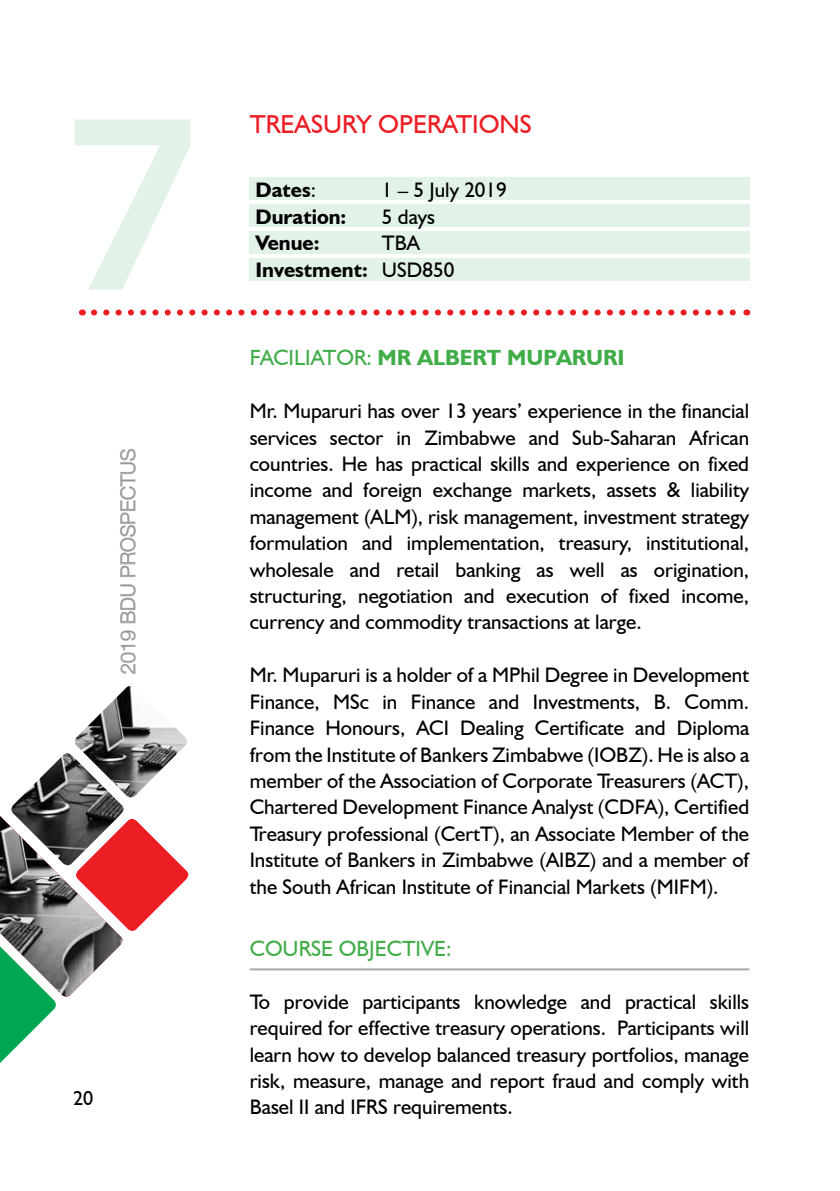
<style>
.page{position:relative;width:840px;height:1191px;background:#fff}
.page>*{position:absolute;margin:0;border:0;box-sizing:border-box;transform-origin:0 0}
.t1{font:600 240px "Avenir Next";color:#e3f2e7}
.t2{font:26px "Humanist 521 BT";color:#ed1d24}
.t3{font:22px "Humanist 521 BT";color:#41ad49}
.t4{font:700 22px "Humanist 521 BT";color:#41ad49}
.t5{font:21px/26.4px "Humanist 521 BT";color:#000;text-align:justify}
.t6{font:700 21px/26.4px "Humanist 521 BT";color:#000}
.t7{font:300 20px "Helvetica Neue";color:#939598}
.t8{font:20px "Humanist 521 BT";color:#000}
.s1{font-weight:400}
</style>
<div class="page">
<svg style="left:120px;top:630px;width:16px;height:44px"></svg>
<svg style="left:120px;top:584px;width:16px;height:40px"></svg>
<svg style="left:120px;top:449px;width:16px;height:128px"></svg>
<svg style="left:0;top:818px;width:189px;height:245px"></svg>
<img style="left:0;top:816px;width:125px;height:183px">
<img style="left:9px;top:753px;width:117px;height:114px">
<img style="left:72px;top:685px;width:115px;height:115px">
<div style="left:249px;top:231px;width:500px;height:22px;background:#e3f2e7"></div>
<div style="left:249px;top:258px;width:500px;height:22px;background:#e3f2e7"></div>
<div style="left:249px;top:204px;width:500px;height:22px;background:#e3f2e7"></div>
<div style="left:249px;top:177px;width:500px;height:23px;background:#e3f2e7"></div>
<svg style="left:94px;top:309px;width:642px;height:6px"></svg>
<hr style="left:249px;top:968px;width:500px;height:2px;background:#a7a9ac">
<h1 class="t1" style="left:62px;top:0;width:148px">7</h1>
<p class="t7" style="left:112px;top:674px;width:227px;rotate:-90deg">2019 BDU PROSPECTUS</p>
<p class="t8" style="left:73px;top:1086px;width:22px">20</p>
<p class="t2" style="left:249px;top:108px;width:32px">Treasur</p>
<p class="t2" style="left:356px;top:108px;width:58px">y Operations</p>
<p class="t6" style="left:255px;top:176px;width:62px">Dates<span class="s1">:</span></p>
<p class="t5" style="left:381px;top:177px;width:126px">1 – 5 July 2019</p>
<p class="t6" style="left:255px;top:203px;width:92px">Duration:</p>
<p class="t5" style="left:381px;top:203px;width:55px">5 days</p>
<p class="t6" style="left:255px;top:229px;width:65px">Venue:</p>
<p class="t6" style="left:255px;top:229px;width:200px;text-indent:126px"><span class="s1">TBA<br></span>Investment: <span class="s1">USD850</span></p>
<p class="t3" style="left:249px;top:344px;width:24px">Faciliator</p>
<p class="t4" style="left:366px;top:344px;width:256px"><span class="s1">:</span> Mr Albert Muparuri</p>
<p class="t5" style="left:249px;top:397px;width:501px">Mr. Muparuri has over 13 years’ experience in the financial services sector in Zimbabwe and Sub-Saharan African countries. He has practical skills and experience on fixed income and foreign exchange markets, assets &amp; liability management (ALM), risk management, investment strategy formulation and implementation, treasury, institutional, wholesale and retail banking as well as origination, structuring, negotiation and execution of fixed income, currency and commodity transactions at large.</p>
<p class="t5" style="left:249px;top:661px;width:500px">Mr. Muparuri is a holder of a MPhil Degree in Development Finance, MSc in Finance and Investments, B. Comm.<br>Finance Honours, ACI Dealing Certificate and Diploma from the Institute of Bankers Zimbabwe (IOBZ). He is also a member of the Association of Corporate Treasurers (ACT), Chartered Development Finance Analyst (CDFA), Certified Treasury professional (CertT), an Associate Member of the Institute of Bankers in Zimbabwe (AIBZ) and a member of the South African Institute of Financial Markets (MIFM).</p>
<p class="t3" style="left:249px;top:935px;width:203px">COURSE OBJECTIVE:</p>
<p class="t5" style="left:249px;top:988px;width:500px">To provide participants knowledge and practical skills required for effective treasury operations. Participants will learn how to develop balanced treasury portfolios, manage risk, measure, manage and report fraud and comply with Basel II and IFRS requirements.</p>
</div>
